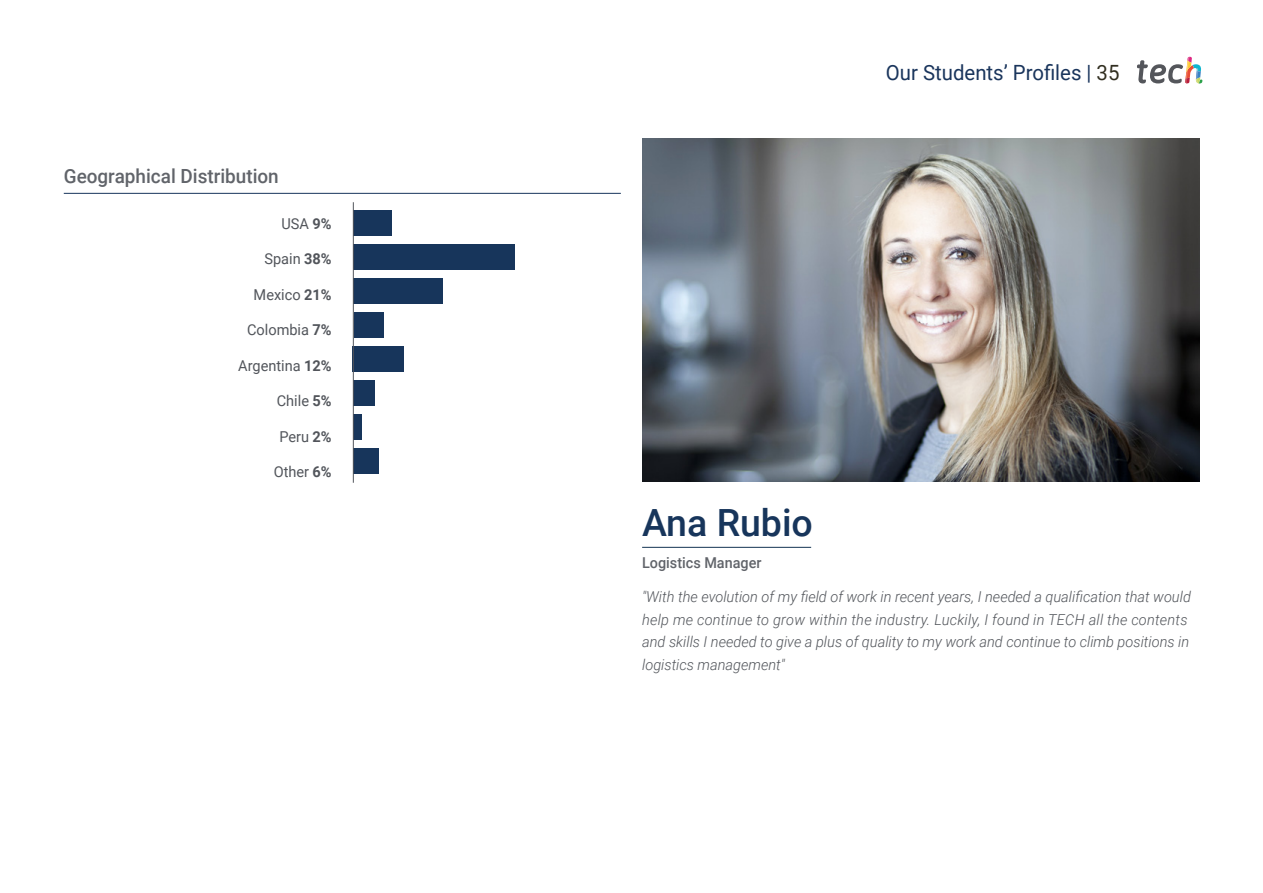
<style>
.page{position:relative;width:1263px;height:893px;background:#fff}
.page>*{position:absolute;margin:0;border:0;box-sizing:border-box;transform-origin:0 0}
.t1{font:500 37.5px "Roboto";color:#17355b}
.t2{font:21px "Roboto";color:#1a355c}
.t3{font:500 19.5px "Roboto";color:#61646a}
.t4{font:italic 300 15px/22.5px "Roboto";color:#52555b}
.t5{font:15px "Roboto";color:#52555b}
.t6{font:500 15px "Roboto";color:#61646a;scale:.96 1}
.s1{font-weight:700}
.s2{color:#312e20}
</style>
<div class="page">
<img style="left:642px;top:138px;width:557px;height:343px">
<svg style="left:1137px;top:57px;width:65px;height:27px"></svg>
<hr style="left:642px;top:547px;width:169px;height:1px;background:#123352">
<hr style="left:64px;top:193px;width:557px;height:1px;background:#17355b">
<div style="left:354px;top:279px;width:89px;height:25px;background:#17355b"></div>
<div style="left:353px;top:211px;width:39px;height:25px;background:#17355b"></div>
<div style="left:353px;top:245px;width:162px;height:25px;background:#17355b"></div>
<div style="left:354px;top:313px;width:29px;height:25px;background:#17355b"></div>
<div style="left:353px;top:347px;width:51px;height:25px;background:#17355b"></div>
<div style="left:354px;top:381px;width:21px;height:25px;background:#17355b"></div>
<div style="left:353px;top:415px;width:9px;height:25px;background:#17355b"></div>
<div style="left:354px;top:449px;width:25px;height:25px;background:#17355b"></div>
<hr style="left:353px;top:202px;width:1px;height:281px;background:#52555b">
<h3 class="t3" style="left:64px;top:162px;width:217px">Geographical Distribution</h3>
<p class="t5" style="left:281px;top:213px;width:52px">USA <span class="s1">9%</span></p>
<p class="t5" style="left:264px;top:248px;width:69px">Spain <span class="s1">38%</span></p>
<p class="t5" style="left:254px;top:284px;width:80px">Mexico <span class="s1">21%</span></p>
<p class="t5" style="left:247px;top:319px;width:86px">Colombia <span class="s1">7%</span></p>
<p class="t5" style="left:238px;top:355px;width:95px">Argentina <span class="s1">12%</span></p>
<p class="t5" style="left:277px;top:390px;width:56px">Chile <span class="s1">5%</span></p>
<p class="t5" style="left:279px;top:426px;width:54px">Peru <span class="s1">2%</span></p>
<p class="t5" style="left:274px;top:461px;width:60px">Other <span class="s1">6%</span></p>
<h2 class="t2" style="left:886px;top:57px;width:235px">Our Students’ Profiles | <span class="s2">35</span></h2>
<h1 class="t1" style="left:642px;top:496px;width:172px">Ana Rubio</h1>
<p class="t6" style="left:642px;top:552px;width:126px">Logistics Manager</p>
<p class="t4" style="left:642px;top:585px;width:550px">"With the evolution of my field of work in recent years, I needed a qualification that would help me continue to grow within the industry. Luckily, I found in TECH all the contents and skills I needed to give a plus of quality to my work and continue to climb positions in logistics management"</p>
</div>
